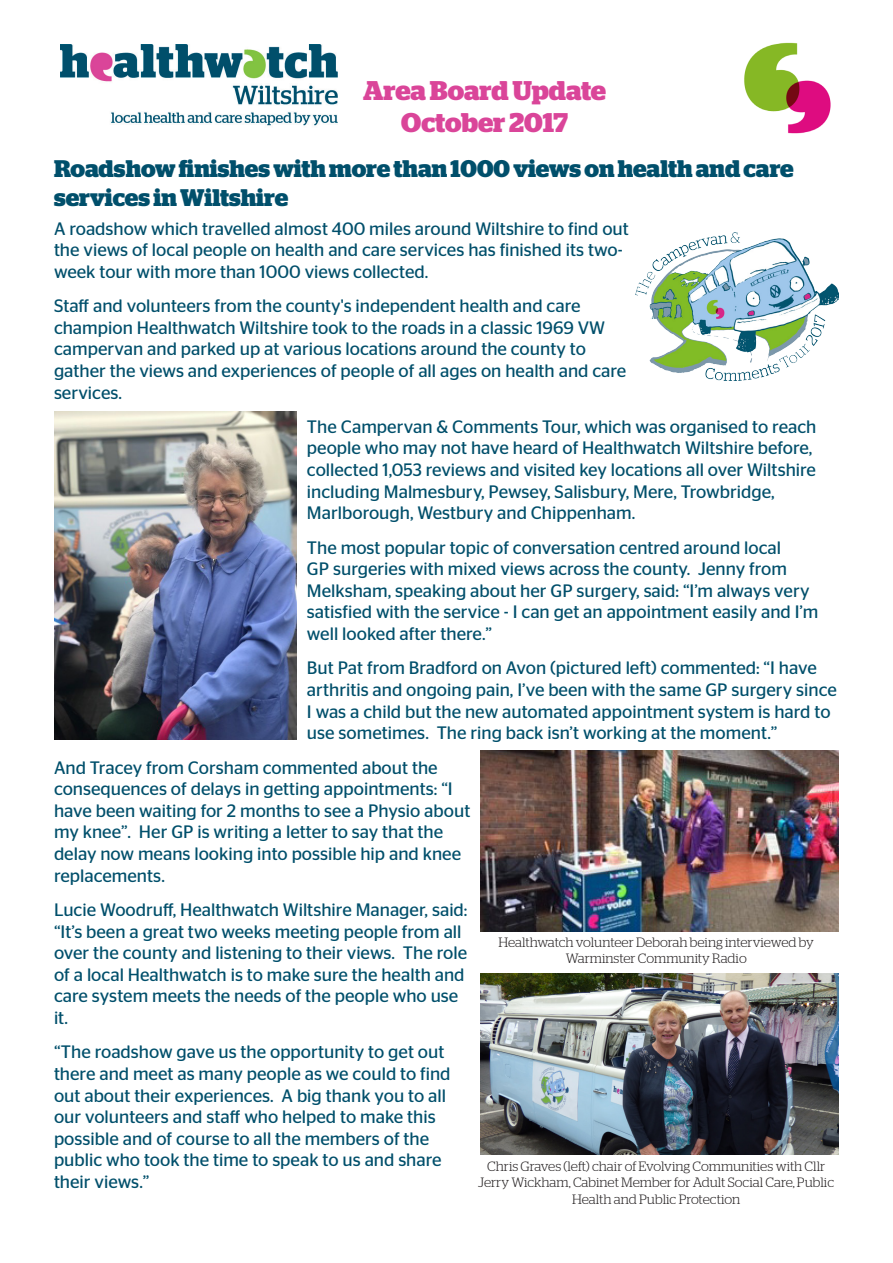
<style>
.page{position:relative;width:893px;height:1263px;background:#fff}
.page>*{position:absolute;margin:0;border:0;box-sizing:border-box;transform-origin:0 0}
.t1{font:700 27px "Stag";color:#da4599}
.t2{font:700 24px/28.8px "Stag";color:#004f6b}
.t3{font:18px/21.6px "Stag Sans";color:#004f6b}
.t4{font:300 13.5px/16.2px "Stag";color:#231f20;text-align:center}
</style>
<div class="page">
<img style="left:60px;top:45px;width:277px;height:81px">
<img style="left:481px;top:973px;width:358px;height:181px">
<img style="left:635px;top:232px;width:204px;height:149px">
<img style="left:481px;top:750px;width:358px;height:181px">
<img style="left:744px;top:42px;width:87px;height:92px">
<img style="left:54px;top:412px;width:242px;height:327px">
<p class="t1" style="left:363px;top:75px;width:244px">Area Board Update</p>
<p class="t1" style="left:401px;top:107px;width:168px">October 2017</p>
<p class="t2" style="left:54px;top:154px;width:741px">Roadshow finishes with more than 1000 views on health and care services in Wiltshire</p>
<p class="t3" style="left:54px;top:217px;width:576px">A roadshow which travelled almost 400 miles around Wiltshire to find out the views of local people on health and care services has finished its two&shy;week tour with more than 1000 views collected.</p>
<p class="t3" style="left:54px;top:295px;width:574px">Staff and volunteers from the county's independent health and care champion Healthwatch Wiltshire took to the roads in a classic 1969 VW campervan and parked up at various locations around the county to gather the views and experiences of people of all ages on health and care services.</p>
<p class="t3" style="left:307px;top:416px;width:511px">The Campervan &amp; Comments Tour, which was organised to reach people who may not have heard of Healthwatch Wiltshire before, collected 1,053 reviews and visited key locations all over Wiltshire including Malmesbury, Pewsey, Salisbury, Mere, Trowbridge, Marlborough, Westbury and Chippenham.</p>
<p class="t3" style="left:307px;top:536px;width:513px">The most popular topic of conversation centred around local<br>GP surgeries with mixed views across the county. Jenny from Melksham, speaking about her GP surgery, said: “I’m always very satisfied with the service - I can get an appointment easily and I’m well looked after there.”</p>
<p class="t3" style="left:307px;top:657px;width:531px">But Pat from Bradford on Avon (pictured left) commented: “I have arthritis and ongoing pain, I’ve been with the same GP surgery since I was a child but the new automated appointment system is hard to use sometimes. The ring back isn’t working at the moment.”</p>
<p class="t3" style="left:54px;top:756px;width:418px">And Tracey from Corsham commented about the consequences of delays in getting appointments: “I have been waiting for 2 months to see a Physio about my knee”. Her GP is writing a letter to say that the delay now means looking into possible hip and knee replacements.</p>
<p class="t3" style="left:54px;top:899px;width:415px">Lucie Woodruff, Healthwatch Wiltshire Manager, said: “It’s been a great two weeks meeting people from all over the county and listening to their views. The role of a local Healthwatch is to make sure the health and care system meets the needs of the people who use it.</p>
<p class="t3" style="left:54px;top:1041px;width:398px">“The roadshow gave us the opportunity to get out there and meet as many people as we could to find out about their experiences. A big thank you to all our volunteers and staff who helped to make this possible and of course to all the members of the public who took the time to speak to us and share their views.”</p>
<p class="t4" style="left:498px;top:934px;width:317px">Healthwatch volunteer Deborah being interviewed by<br>Warminster Community Radio</p>
<p class="t4" style="left:478px;top:1158px;width:357px">Chris Graves (left) chair of Evolving Communities with Cllr<br>Jerry Wickham, Cabinet Member for Adult Social Care, Public<br>Health and Public Protection</p>
</div>
